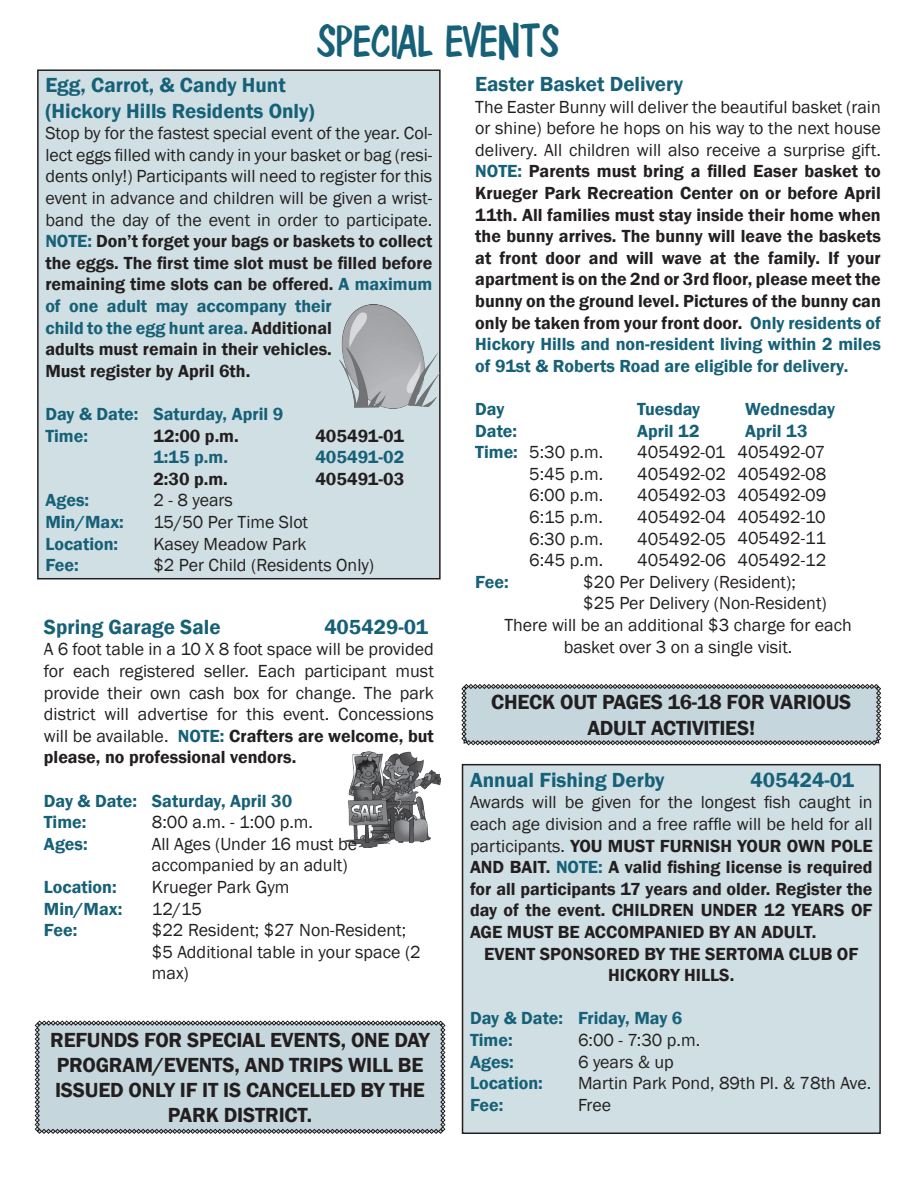
<style>
.page{position:relative;width:918px;height:1188px;background:#fff}
.page>*{position:absolute;margin:0;border:0;box-sizing:border-box;transform-origin:0 0}
.t1{font:45px "Franciscan";letter-spacing:-.01em;color:#166177}
.Note_Style__bold{font:600 21px/25.2px "Franklin Gothic";letter-spacing:-.01em;color:#231f20;text-align:center}
.Heading___Number_Sty{font:600 21px "Franklin Gothic";color:#166177}
.Heading___Number_Sty-2{font:18px/21.6px "Franklin Gothic";color:#231f20}
.Note_Style__bold-2{font:600 18px/21.6px "Franklin Gothic";color:#231f20;text-align:justify}
.Note_Style__bold-3{font:18px/21.6px "Franklin Gothic";color:#231f20;text-align:justify}
.t2{font:600 18px "Franklin Gothic";color:#166177}
.s1{font-weight:600;color:#166177}
.s2{font-weight:600}
.s3{font-weight:400}
.s4{color:#166177}
</style>
<div class="page">
<div style="left:463px;top:765px;width:417px;height:368px;background:#d0dfe4"></div>
<div style="left:462px;top:764px;width:419px;height:370px;border:2px solid #231f20"></div>
<img style="left:345px;top:751px;width:96px;height:96px">
<div style="left:38px;top:70px;width:402px;height:509px;background:#d0dfe4"></div>
<div style="left:37px;top:69px;width:404px;height:510px;border:2px solid #231f20"></div>
<img style="left:339px;top:305px;width:102px;height:103px">
<svg style="left:35px;top:1021px;width:410px;height:113px;background:#bdcdd3"></svg>
<svg style="left:461px;top:684px;width:420px;height:61px;background:#bac9cf"></svg>
<p class="t1" style="left:316px;top:16px;width:244px">SPECIAL EVENTS</p>
<p class="Heading___Number_Sty" style="left:45px;top:72px;width:242px">Egg, Carrot, &amp; Candy Hunt</p>
<p class="Heading___Number_Sty" style="left:45px;top:98px;width:271px">(Hickory Hills Residents Only)</p>
<p class="Heading___Number_Sty-2" style="left:45px;top:123px;width:389px">Stop by for the fastest special event of the year. Col&shy;lect eggs filled with candy in your basket or bag (resi&shy;dents only!) Participants will need to register for this event in advance and children will be given a wrist&shy;band the day of the event in order to participate.<br><span class="s1">NOTE:</span> <span class="s2">Don’t forget your bags or baskets to collect the eggs. The first time slot must be filled before remaining time slots can be offered.</span> <span class="s1">A maximum of one adult may accompany their<br>child to the egg hunt area.</span> <span class="s2">Additional<br>adults must remain in their vehicles.<br>Must register by April 6th.</span></p>
<p class="t2" style="left:45px;top:403px;width:239px">Day &amp; Date: Saturday, April 9</p>
<p class="t2" style="left:45px;top:425px;width:44px">Time:</p>
<p class="Note_Style__bold-2" style="left:153px;top:425px;width:87px">12:00 p.m.</p>
<p class="Note_Style__bold-2" style="left:315px;top:425px;width:90px">405491-01</p>
<p class="t2" style="left:153px;top:446px;width:76px">1:15 p.m.</p>
<p class="t2" style="left:315px;top:446px;width:90px">405491-02</p>
<p class="Note_Style__bold-2" style="left:153px;top:468px;width:76px">2:30 p.m.</p>
<p class="Note_Style__bold-2" style="left:315px;top:468px;width:90px">405491-03</p>
<p class="t2" style="left:45px;top:489px;width:45px">Ages:</p>
<p class="Heading___Number_Sty-2" style="left:153px;top:490px;width:81px">2 - 8 years</p>
<p class="t2" style="left:45px;top:511px;width:80px">Min/Max:</p>
<p class="Heading___Number_Sty-2" style="left:153px;top:512px;width:156px">15/50 Per Time Slot</p>
<p class="t2" style="left:45px;top:533px;width:74px">Location:</p>
<p class="Heading___Number_Sty-2" style="left:153px;top:533px;width:155px">Kasey Meadow Park</p>
<p class="t2" style="left:45px;top:554px;width:35px">Fee:</p>
<p class="Heading___Number_Sty-2" style="left:153px;top:555px;width:222px">$2 Per Child (Residents Only)</p>
<p class="Heading___Number_Sty" style="left:44px;top:614px;width:178px">Spring Garage Sale</p>
<p class="Heading___Number_Sty" style="left:324px;top:614px;width:105px">405429-01</p>
<p class="Note_Style__bold-3" style="left:44px;top:639px;width:392px">A 6 foot table in a 10 X 8 foot space will be provided for each registered seller. Each participant must provide their own cash box for change. The park district will advertise for this event. Concessions will be available. <span class="s1">NOTE:</span> <span class="s2">Crafters are welcome, but please, no professional vendors.</span></p>
<p class="t2" style="left:44px;top:790px;width:250px">Day &amp; Date: Saturday, April 30</p>
<p class="t2" style="left:44px;top:811px;width:44px">Time:</p>
<p class="Heading___Number_Sty-2" style="left:152px;top:812px;width:163px">8:00 a.m. - 1:00 p.m.</p>
<p class="t2" style="left:44px;top:833px;width:45px">Ages:</p>
<p class="Heading___Number_Sty-2" style="left:152px;top:833px;width:207px">All Ages (Under 16 must be</p>
<p class="Heading___Number_Sty-2" style="left:152px;top:855px;width:197px">accompanied by an adult)</p>
<p class="t2" style="left:44px;top:876px;width:74px">Location:</p>
<p class="Heading___Number_Sty-2" style="left:152px;top:877px;width:139px">Krueger Park Gym</p>
<p class="t2" style="left:44px;top:898px;width:80px">Min/Max:</p>
<p class="Heading___Number_Sty-2" style="left:152px;top:898px;width:52px">12/15</p>
<p class="t2" style="left:44px;top:919px;width:35px">Fee:</p>
<p class="Heading___Number_Sty-2" style="left:152px;top:920px;width:256px">$22 Resident; $27 Non-Resident;</p>
<p class="Heading___Number_Sty-2" style="left:152px;top:941px;width:271px">$5 Additional table in your space (2 max)</p>
<p class="Note_Style__bold" style="left:50px;top:1027px;width:381px">REFUNDS FOR SPECIAL EVENTS, ONE DAY<br>PROGRAM/EVENTS, AND TRIPS WILL BE<br>ISSUED ONLY IF IT IS CANCELLED BY THE<br>PARK DISTRICT.</p>
<p class="Heading___Number_Sty" style="left:475px;top:71px;width:210px">Easter Basket Delivery</p>
<p class="Note_Style__bold-2" style="left:475px;top:96px;width:407px"><span class="s3">The Easter Bunny will deliver the beautiful basket (rain or shine) before he hops on his way to the next house delivery. All children will also receive a surprise gift.<br></span><span class="s4">NOTE:</span> Parents must bring a filled Easer basket to Krueger Park Recreation Center on or before April 11th. All families must stay inside their home when the bunny arrives. The bunny will leave the baskets at front door and will wave at the family. If your apartment is on the 2nd or 3rd floor, please meet the bunny on the ground level. Pictures of the bunny can only be taken from your front door. <span class="s4">Only residents of Hickory Hills and non-resident living within 2 miles of 91st &amp; Roberts Road are eligible for delivery.</span></p>
<p class="t2" style="left:475px;top:398px;width:31px">Day</p>
<p class="t2" style="left:637px;top:398px;width:65px">Tuesday</p>
<p class="t2" style="left:745px;top:398px;width:91px">Wednesday</p>
<p class="t2" style="left:475px;top:419px;width:43px">Date:</p>
<p class="t2" style="left:637px;top:419px;width:64px">April 12</p>
<p class="t2" style="left:745px;top:419px;width:64px">April 13</p>
<p class="Heading___Number_Sty-2" style="left:475px;top:442px;width:129px"><span class="s1">Time:</span> 5:30 p.m.</p>
<p class="Heading___Number_Sty-2" style="left:637px;top:442px;width:90px">405492-01</p>
<p class="Heading___Number_Sty-2" style="left:529px;top:463px;width:75px">5:45 p.m.</p>
<p class="Heading___Number_Sty-2" style="left:637px;top:463px;width:90px">405492-02</p>
<p class="Heading___Number_Sty-2" style="left:529px;top:485px;width:75px">6:00 p.m.</p>
<p class="Heading___Number_Sty-2" style="left:637px;top:485px;width:90px">405492-03</p>
<p class="Heading___Number_Sty-2" style="left:529px;top:507px;width:75px">6:15 p.m.</p>
<p class="Heading___Number_Sty-2" style="left:637px;top:507px;width:90px">405492-04</p>
<p class="Heading___Number_Sty-2" style="left:529px;top:528px;width:75px">6:30 p.m.</p>
<p class="Heading___Number_Sty-2" style="left:637px;top:528px;width:90px">405492-05</p>
<p class="Heading___Number_Sty-2" style="left:529px;top:550px;width:75px">6:45 p.m.</p>
<p class="Heading___Number_Sty-2" style="left:637px;top:550px;width:90px">405492-06</p>
<p class="t2" style="left:475px;top:571px;width:35px">Fee:</p>
<p class="Heading___Number_Sty-2" style="left:583px;top:571px;width:214px">$20 Per Delivery (Resident);</p>
<p class="Heading___Number_Sty-2" style="left:583px;top:593px;width:245px">$25 Per Delivery (Non-Resident)</p>
<p class="Heading___Number_Sty-2" style="left:504px;top:615px;width:349px">There will be an additional $3 charge for each</p>
<p class="Heading___Number_Sty-2" style="left:564px;top:636px;width:230px">basket over 3 on a single visit.</p>
<p class="Heading___Number_Sty-2" style="left:737px;top:442px;width:89px">405492-07</p>
<p class="Heading___Number_Sty-2" style="left:737px;top:463px;width:90px">405492-08</p>
<p class="Heading___Number_Sty-2" style="left:737px;top:485px;width:90px">405492-09</p>
<p class="Heading___Number_Sty-2" style="left:737px;top:506px;width:90px">405492-10</p>
<p class="Heading___Number_Sty-2" style="left:737px;top:528px;width:90px">405492-11<br>405492-12</p>
<p class="Note_Style__bold" style="left:491px;top:690px;width:362px">CHECK OUT PAGES 16-18 FOR VARIOUS<br>ADULT ACTIVITIES!</p>
<p class="Heading___Number_Sty" style="left:470px;top:767px;width:196px">Annual Fishing Derby</p>
<p class="Heading___Number_Sty" style="left:751px;top:767px;width:105px">405424-01</p>
<p class="Note_Style__bold-2" style="left:470px;top:792px;width:404px"><span class="s3">Awards will be given for the longest fish caught in each age division and a free raffle will be held for all participants.</span> YOU MUST FURNISH YOUR OWN POLE AND BAIT. <span class="s4">NOTE:</span> A valid fishing license is required for all participants 17 years and older. Register the day of the event. CHILDREN UNDER 12 YEARS OF AGE MUST BE ACCOMPANIED BY AN ADULT.</p>
<p class="Note_Style__bold-2" style="left:484px;top:943px;width:376px;text-align:center">EVENT SPONSORED BY THE SERTOMA CLUB OF<br>HICKORY HILLS.</p>
<p class="t2" style="left:470px;top:1007px;width:214px">Day &amp; Date: Friday, May 6</p>
<p class="t2" style="left:470px;top:1029px;width:44px">Time:</p>
<p class="Heading___Number_Sty-2" style="left:578px;top:1030px;width:124px">6:00 - 7:30 p.m.</p>
<p class="t2" style="left:470px;top:1051px;width:45px">Ages:</p>
<p class="Heading___Number_Sty-2" style="left:578px;top:1051px;width:97px">6 years &amp; up</p>
<p class="t2" style="left:470px;top:1072px;width:74px">Location:</p>
<p class="Heading___Number_Sty-2" style="left:578px;top:1073px;width:295px">Martin Park Pond, 89th Pl. &amp; 78th Ave.</p>
<p class="t2" style="left:470px;top:1094px;width:35px">Fee:</p>
<p class="Heading___Number_Sty-2" style="left:578px;top:1094px;width:35px">Free</p>
</div>
